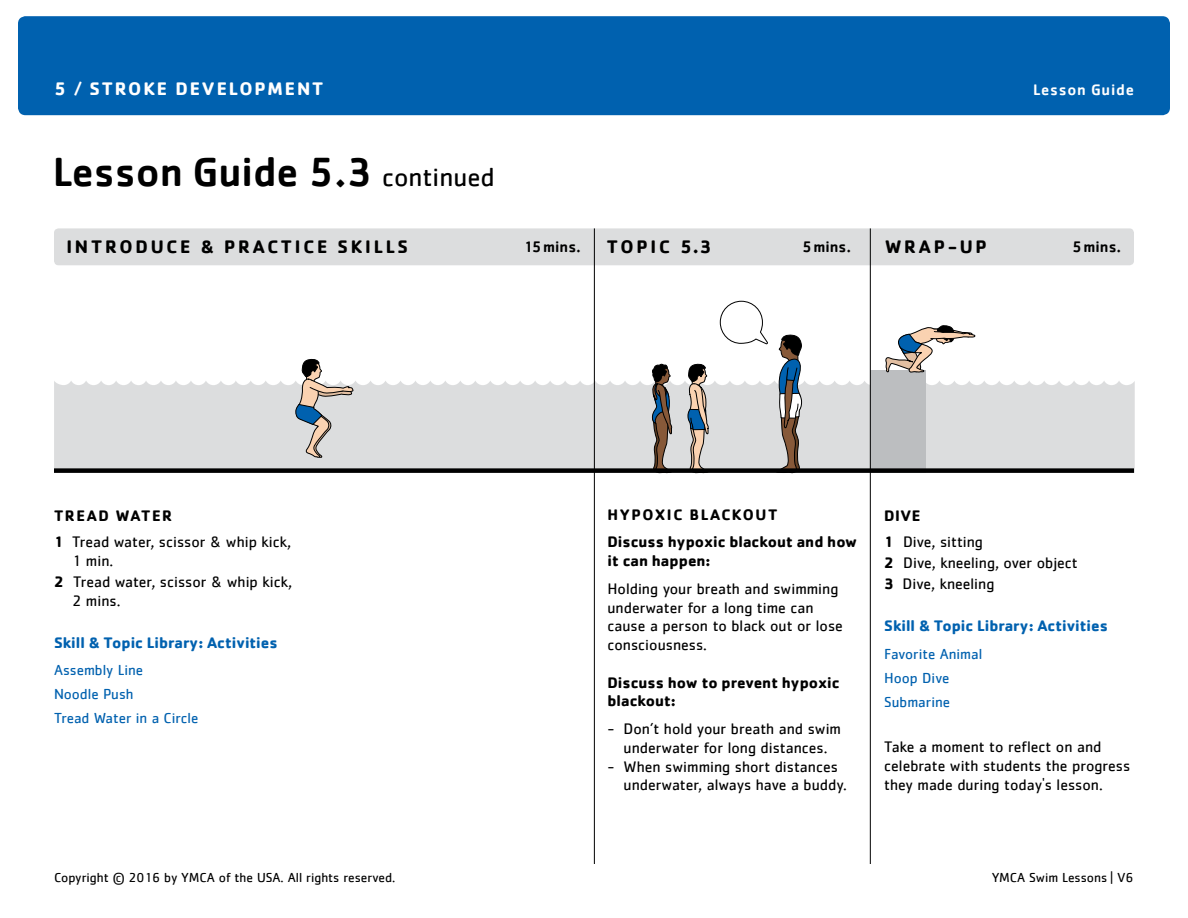
<style>
.page{position:relative;width:1188px;height:918px;background:#fff}
.page>*{position:absolute;margin:0;border:0;box-sizing:border-box;transform-origin:0 0}
.t1{font:500 42px "Cachet";color:#000}
.t2{font:700 18.75px "Cachet";letter-spacing:.15em;color:#000}
.t3{font:700 18.75px "Cachet";letter-spacing:.1em;color:#fff}
.t4{font:15.75px/18.8px "Cachet";color:#000}
.t5{font:700 15.75px/27px "Cachet";color:#000}
.t6{font:700 15.75px "Cachet";color:#0061af}
.t7{font:500 15.75px "Cachet";color:#000}
.t8{font:500 15.75px "Cachet";letter-spacing:.05em;color:#fff}
.t9{font:15px/24px "Cachet";color:#0061af}
.t10{font:13.5px "Cachet";color:#000}
.s1{font-weight:500}
.s2{font-weight:400;font-size:27px}
.s3{font-weight:700}
</style>
<div class="page">
<div style="left:54px;top:380px;width:1081px;height:93px;background:#dcddde"></div>
<div style="left:54px;top:228px;width:1080px;height:37px;background:#dcddde;border-radius:4px"></div>
<hr style="left:594px;top:228px;width:1px;height:636px;background:#000">
<svg style="left:296px;top:358px;width:58px;height:100px"></svg>
<div style="left:870px;top:371px;width:55px;height:102px;background:#bcbec0"></div>
<hr style="left:870px;top:228px;width:1px;height:636px;background:#000">
<svg style="left:687px;top:363px;width:22px;height:105px;background:#9b9896"></svg>
<svg style="left:652px;top:364px;width:20px;height:104px;background:#736963"></svg>
<svg style="left:776px;top:334px;width:26px;height:134px"></svg>
<svg style="left:720px;top:301px;width:48px;height:43px"></svg>
<div style="left:54px;top:468px;width:1080px;height:5px;background:#000"></div>
<svg style="left:885px;top:325px;width:91px;height:53px"></svg>
<div style="left:18px;top:16px;width:1152px;height:99px;background:#0061af;border-radius:8px"></div>
<p class="t3" style="left:54px;top:77px;width:271px">5 <span class="s1">/</span> STROKE DEVELOPMENT</p>
<p class="t8" style="left:1033px;top:80px;width:102px">Lesson Guide</p>
<h1 class="t1" style="left:53px;top:147px;width:443px">Lesson Guide 5.3 <span class="s2">continued</span></h1>
<p class="t2" style="left:66px;top:235px;width:343px">INTRODUCE &amp; PRACTICE SKILLS</p>
<p class="t7" style="left:524px;top:237px;width:59px">15mins.</p>
<p class="t2" style="left:607px;top:235px;width:106px">TOPIC 5.3</p>
<p class="t7" style="left:802px;top:237px;width:51px">5mins.</p>
<p class="t2" style="left:885px;top:235px;width:103px">Wrap-Up</p>
<p class="t7" style="left:1072px;top:237px;width:51px">5mins.</p>
<p class="t4" style="left:54px;top:501px;width:239px;line-height:27px;text-indent:44px"><span class="s3">d water<br>1</span> Tread water, scissor &amp; whip kick,</p>
<p class="t4" style="left:54px;top:550px;width:240px;line-height:21px;text-indent:18px">1 min.<br><span class="s3">2</span> Tread water, scissor &amp; whip kick,</p>
<p class="t4" style="left:72px;top:591px;width:50px">2 mins.</p>
<p class="t6" style="left:54px;top:632px;width:225px">Skill &amp; Topic Library: Activities</p>
<p class="t9" style="left:54px;top:658px;width:146px">Assembly Line<br>Noodle Push<br>Tread Water in a Circle</p>
<p class="t5" style="left:54px;top:501px;width:12px">trea</p>
<p class="t5" style="left:608px;top:501px;width:251px;text-indent:124px">kout<br>Discuss hypoxic blackout and how</p>
<p class="t5" style="left:608px;top:547px;width:105px">it can happen:</p>
<p class="t4" style="left:608px;top:579px;width:237px">Holding your breath and swimming underwater for a long time can cause a person to black out or lose consciousness.</p>
<p class="t5" style="left:608px;top:672px;width:234px;line-height:18.8px">Discuss how to prevent hypoxic blackout:</p>
<p class="t4" style="left:608px;top:719px;width:235px;text-align:center">- Don’t hold your breath and swim underwater for long distances.</p>
<p class="t4" style="left:624px;top:757px;width:225px;text-indent:-16px">- When swimming short distances underwater, always have a buddy.</p>
<p class="t5" style="left:608px;top:501px;width:93px">Hypoxic blac</p>
<p class="t4" style="left:884px;top:501px;width:100px;line-height:27px"><span class="s3">DIVE<br>1</span> Dive, sitting</p>
<p class="t4" style="left:884px;top:552px;width:195px;line-height:21px"><span class="s3">2</span> Dive, kneeling, over object<br><span class="s3">3</span> Dive, kneeling</p>
<p class="t6" style="left:884px;top:616px;width:225px">Skill &amp; Topic Library: Activities</p>
<p class="t9" style="left:884px;top:641px;width:100px">Favorite Animal<br>Hoop Dive<br>Submarine</p>
<p class="t4" style="left:884px;top:737px;width:248px">Take a moment to reflect on and celebrate with students the progress they made during today's lesson.</p>
<p class="t10" style="left:54px;top:869px;width:343px">Copyright © 2016 by YMCA of the USA. All rights reserved.</p>
<p class="t10" style="left:992px;top:869px;width:143px">YMCA Swim Lessons | V6</p>
</div>
